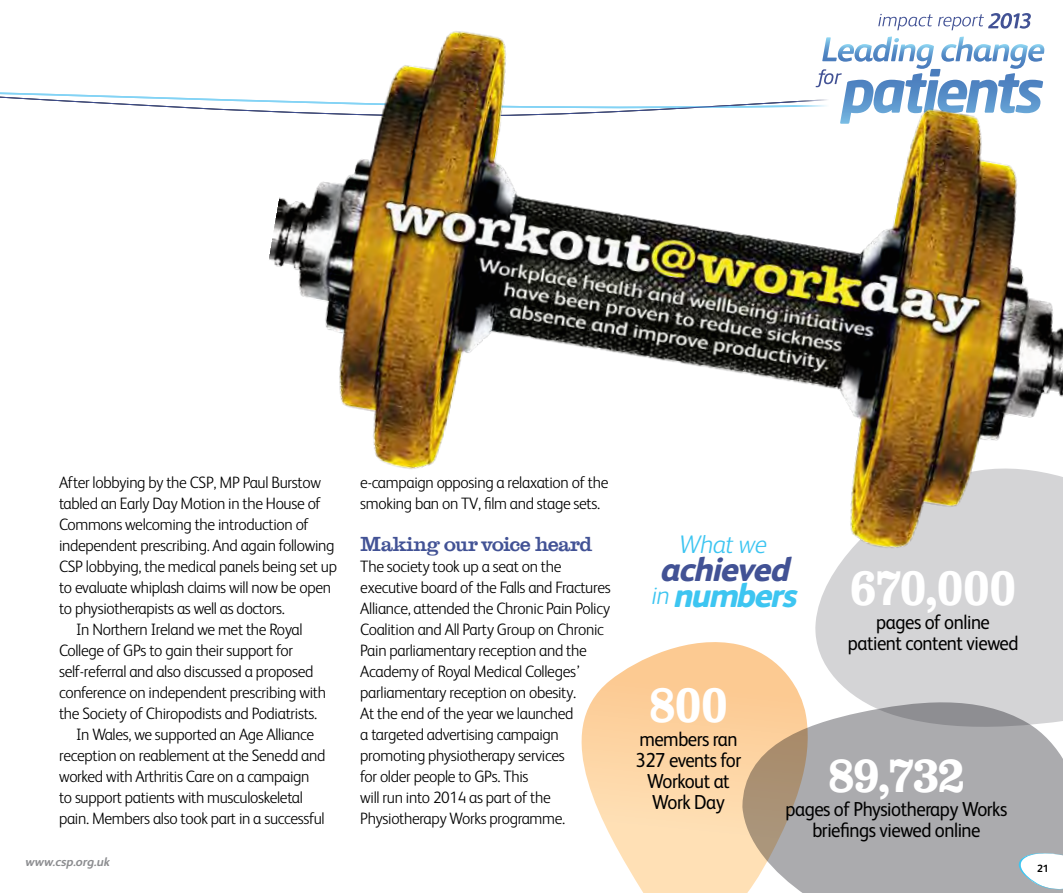
<style>
.page{position:relative;width:1063px;height:893px;background:#fff}
.page>*{position:absolute;margin:0;border:0;box-sizing:border-box;transform-origin:0 0}
.t1{font:700 50.85px "Clarendon Com";letter-spacing:-.03em;color:#fff;scale:.94 1}
.t2{font:700 48.9px "Clarendon Com";color:#fff}
.t3{font:italic 800 33.9px/26.7px "FS Albert";color:#425295}
.t4{font:italic 300 25.5px "FS Albert";letter-spacing:-.035em;color:#3dc5f1}
.t5{font:500 21px "Clarendon Com";letter-spacing:-.025em;color:#425295}
.t6{font:20.25px/21px "FS Albert";letter-spacing:-.025em;color:#000;text-align:center;scale:.92 1}
.t7{font:300 16.5px/21px "FS Albert";letter-spacing:-.02em;color:#000;scale:.96 1}
.t8{font:italic 700 12.3px "FS Albert";letter-spacing:-.005em;color:#8b8c8f;scale:1.04 1}
.t9{font:700 10.5px "FS Albert";color:#000}
.s1{font-weight:300;font-size:25.5px;color:#3dc5f1}
.s2{color:#3dc5f1}
</style>
<div class="page">
<div style="left:814px;top:741px;width:249px;height:152px;background:#ababae"></div>
<svg style="left:581px;top:642px;width:233px;height:251px"></svg>
<svg style="left:806px;top:596px;width:257px;height:145px;fill:#d4d4d6"></svg>
<svg style="left:0;top:92px;width:234px;height:19px"></svg>
<img style="left:234px;top:13px;width:829px;height:583px">
<svg style="left:1018px;top:852px;width:45px;height:41px"></svg>
<p class="t7" style="left:59px;top:471px;width:274px">After lobbying by the CSP, MP Paul Burstow</p>
<p class="t7" style="left:59px;top:492px;width:274px">tabled an Early Day Motion in the House of</p>
<p class="t7" style="left:59px;top:513px;width:262px">Commons welcoming the introduction of</p>
<p class="t7" style="left:59px;top:534px;width:288px">independent prescribing. And again following</p>
<p class="t7" style="left:59px;top:555px;width:291px">CSP lobbying, the medical panels being set up</p>
<p class="t7" style="left:59px;top:576px;width:285px">to evaluate whiplash claims will now be open</p>
<p class="t7" style="left:59px;top:597px;width:237px">to physiotherapists as well as doctors.</p>
<p class="t7" style="left:76px;top:618px;width:238px">In Northern Ireland we met the Royal</p>
<p class="t7" style="left:59px;top:639px;width:245px">College of GPs to gain their support for</p>
<p class="t7" style="left:59px;top:660px;width:267px">self-referral and also discussed a proposed</p>
<p class="t7" style="left:59px;top:681px;width:280px">conference on independent prescribing with</p>
<p class="t7" style="left:59px;top:702px;width:271px">the Society of Chiropodists and Podiatrists.</p>
<p class="t7" style="left:76px;top:723px;width:250px">In Wales, we supported an Age Alliance</p>
<p class="t7" style="left:59px;top:744px;width:279px">reception on reablement at the Senedd and</p>
<p class="t7" style="left:59px;top:765px;width:262px">worked with Arthritis Care on a campaign</p>
<p class="t7" style="left:59px;top:786px;width:256px">to support patients with musculoskeletal</p>
<p class="t7" style="left:59px;top:807px;width:278px">pain. Members also took part in a successful</p>
<p class="t8" style="left:26px;top:853px;width:83px">www.csp.org.uk</p>
<p class="t7" style="left:360px;top:471px;width:260px">e-campaign opposing a relaxation of the smoking ban on TV, film and stage sets.</p>
<p class="t5" style="left:360px;top:532px;width:234px">Making our voice heard</p>
<p class="t7" style="left:360px;top:555px;width:262px">The society took up a seat on the executive board of the Falls and Fractures Alliance, attended the Chronic Pain Policy Coalition and All Party Group on Chronic Pain parliamentary reception and the Academy of Royal Medical Colleges’ parliamentary reception on obesity.<br>At the end of the year we launched<br>a targeted advertising campaign promoting physiotherapy services<br>for older people to GPs. This<br>will run into 2014 as part of the Physiotherapy Works programme.</p>
<h3 class="t4" style="left:679px;top:527px;width:89px">What we</h3>
<h3 class="t3" style="left:652px;top:554px;width:156px">achieved<br><span class="s1">i n</span> <span class="s2">numbers</span></h3>
<h1 class="t1" style="left:850px;top:559px;width:179px">670,000</h1>
<p class="t6" style="left:848px;top:610px;width:187px">pages of online patient content viewed</p>
<h1 class="t1" style="left:649px;top:676px;width:86px">800</h1>
<p class="t6" style="left:636px;top:727px;width:116px">members ran<br>327 events for<br>Workout at<br>Work Day</p>
<h2 class="t2" style="left:828px;top:748px;width:139px">89,732</h2>
<p class="t6" style="left:785px;top:798px;width:243px">pages of Physiotherapy Works briefings viewed online</p>
<p class="t9" style="left:1037px;top:861px;width:13px">21</p>
</div>
